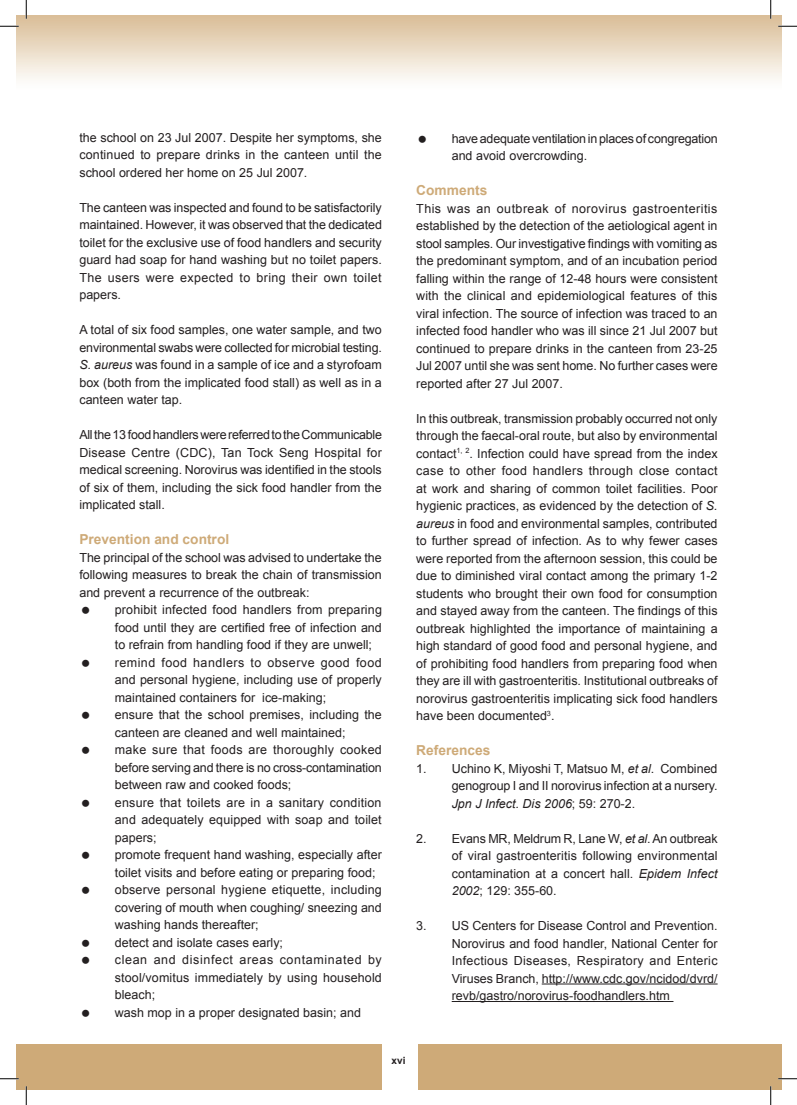
<style>
.page{position:relative;width:797px;height:1105px;background:#fff}
.page>*{position:absolute;margin:0;border:0;box-sizing:border-box;transform-origin:0 0}
.t1{font:700 13.75px "Arial";color:#ceaa78}
.t2{font:12.5px/17.5px "Arial";color:#231f20;text-align:justify}
.t3{font:12.5px/17.5px "Arial";letter-spacing:-.02em;color:#231f20}
.t4{font:700 10px "Arial";color:#231f20}
.s1{font-style:italic}
</style>
<div class="page">
<div style="left:16px;top:1044px;width:765px;height:45px;background:#ceaa78"></div>
<div style="left:382px;top:1035px;width:35px;height:54px;background:#fff"></div>
<hr style="left:541px;top:983px;width:176px;height:1px;background:#231f20">
<hr style="left:451px;top:1001px;width:222px;height:1px;background:#231f20">
<svg style="left:0;top:25px;width:19px;height:2px"></svg>
<svg style="left:778px;top:25px;width:19px;height:2px"></svg>
<svg style="left:0;top:1078px;width:19px;height:1px"></svg>
<svg style="left:778px;top:1078px;width:19px;height:1px"></svg>
<svg style="left:25px;top:0;width:2px;height:19px"></svg>
<svg style="left:25px;top:1086px;width:2px;height:19px"></svg>
<svg style="left:770px;top:0;width:1px;height:19px"></svg>
<svg style="left:770px;top:1086px;width:1px;height:19px"></svg>
<p class="t2" style="left:79px;top:129px;width:304px">the school on 23 Jul 2007. Despite her symptoms, she continued to prepare drinks in the canteen until the school ordered her home on 25 Jul 2007.</p>
<p class="t2" style="left:79px;top:199px;width:304px">The canteen was inspected and found to be satisfactorily maintained. However, it was observed that the dedicated toilet for the exclusive use of food handlers and security guard had soap for hand washing but no toilet papers.<br>The users were expected to bring their own toilet papers.</p>
<p class="t2" style="left:79px;top:321px;width:304px">A total of six food samples, one water sample, and two environmental swabs were collected for microbial testing.<br><span class="s1">S. aureus</span> was found in a sample of ice and a styrofoam box (both from the implicated food stall) as well as in a canteen water tap.</p>
<p class="t2" style="left:79px;top:426px;width:304px">All the 13 food handlers were referred to the Communicable Disease Centre (CDC), Tan Tock Seng Hospital for medical screening. Norovirus was identified in the stools of six of them, including the sick food handler from the implicated stall.</p>
<p class="t1" style="left:79px;top:532px;width:151px">Prevention and control</p>
<p class="t2" style="left:79px;top:549px;width:304px">The principal of the school was advised to undertake the following measures to break the chain of transmission and prevent a recurrence of the outbreak:</p>
<p class="t2" style="left:115px;top:601px;width:268px;text-align:left">prohibit infected food handlers from preparing food until they are certified free of infection and to refrain from handling food if they are unwell; remind food handlers to observe good food and personal hygiene, including use of properly maintained containers for ice-making;<br>ensure that the school premises, including the canteen are cleaned and well maintained;<br>make sure that foods are thoroughly cooked before serving and there is no cross-contamination between raw and cooked foods;<br>ensure that toilets are in a sanitary condition and adequately equipped with soap and toilet papers;<br>promote frequent hand washing, especially after toilet visits and before eating or preparing food; observe personal hygiene etiquette, including covering of mouth when coughing/ sneezing and washing hands thereafter;<br>detect and isolate cases early;<br>clean and disinfect areas contaminated by stool/vomitus immediately by using household bleach;<br>wash mop in a proper designated basin; and</p>
<p class="t3" style="left:451px;top:129px;width:267px">have adequate ventilation in places of congregation and avoid overcrowding.</p>
<p class="t1" style="left:416px;top:183px;width:73px">Comments</p>
<p class="t2" style="left:416px;top:199px;width:303px">This was an outbreak of norovirus gastroenteritis established by the detection of the aetiological agent in stool samples. Our investigative findings with vomiting as the predominant symptom, and of an incubation period falling within the range of 12-48 hours were consistent with the clinical and epidemiological features of this viral infection. The source of infection was traced to an infected food handler who was ill since 21 Jul 2007 but continued to prepare drinks in the canteen from 23-25<br>Jul 2007 until she was sent home. No further cases were reported after 27 Jul 2007.</p>
<p class="t2" style="left:416px;top:409px;width:303px">In this outbreak, transmission probably occurred not only through the faecal-oral route, but also by environmental contact<sup>1,</sup> <sup>2</sup>. Infection could have spread from the index case to other food handlers through close contact at work and sharing of common toilet facilities. Poor hygienic practices, as evidenced by the detection of <span class="s1">S. aureus</span> in food and environmental samples, contributed to further spread of infection. As to why fewer cases were reported from the afternoon session, this could be due to diminished viral contact among the primary 1-2 students who brought their own food for consumption and stayed away from the canteen. The findings of this outbreak highlighted the importance of maintaining a high standard of good food and personal hygiene, and of prohibiting food handlers from preparing food when they are ill with gastroenteritis. Institutional outbreaks of norovirus gastroenteritis implicating sick food handlers have been documented<sup>3</sup>.</p>
<p class="t1" style="left:416px;top:743px;width:76px">References</p>
<p class="t2" style="left:451px;top:759px;width:267px;text-indent:-35px">1. Uchino K, Miyoshi T, Matsuo M, <span class="s1">et al</span>. Combined genogroup I and II norovirus infection at a nursery.<br><span class="s1">Jpn J Infect. Dis 2006</span>; 59: 270-2.</p>
<p class="t2" style="left:451px;top:829px;width:267px;text-indent:-35px">2. Evans MR, Meldrum R, Lane W, <span class="s1">et al</span>. An outbreak of viral gastroenteritis following environmental contamination at a concert hall. <span class="s1">Epidem Infect 2002</span>; 129: 355-60.</p>
<p class="t2" style="left:451px;top:917px;width:267px;text-indent:-35px">3. US Centers for Disease Control and Prevention.<br>Norovirus and food handler, National Center for Infectious Diseases, Respiratory and Enteric Viruses Branch, http://www.cdc.gov/ncidod/dvrd/ revb/gastro/norovirus-foodhandlers.htm</p>
<p class="t4" style="left:391px;top:1055px;width:15px">xvi</p>
</div>
